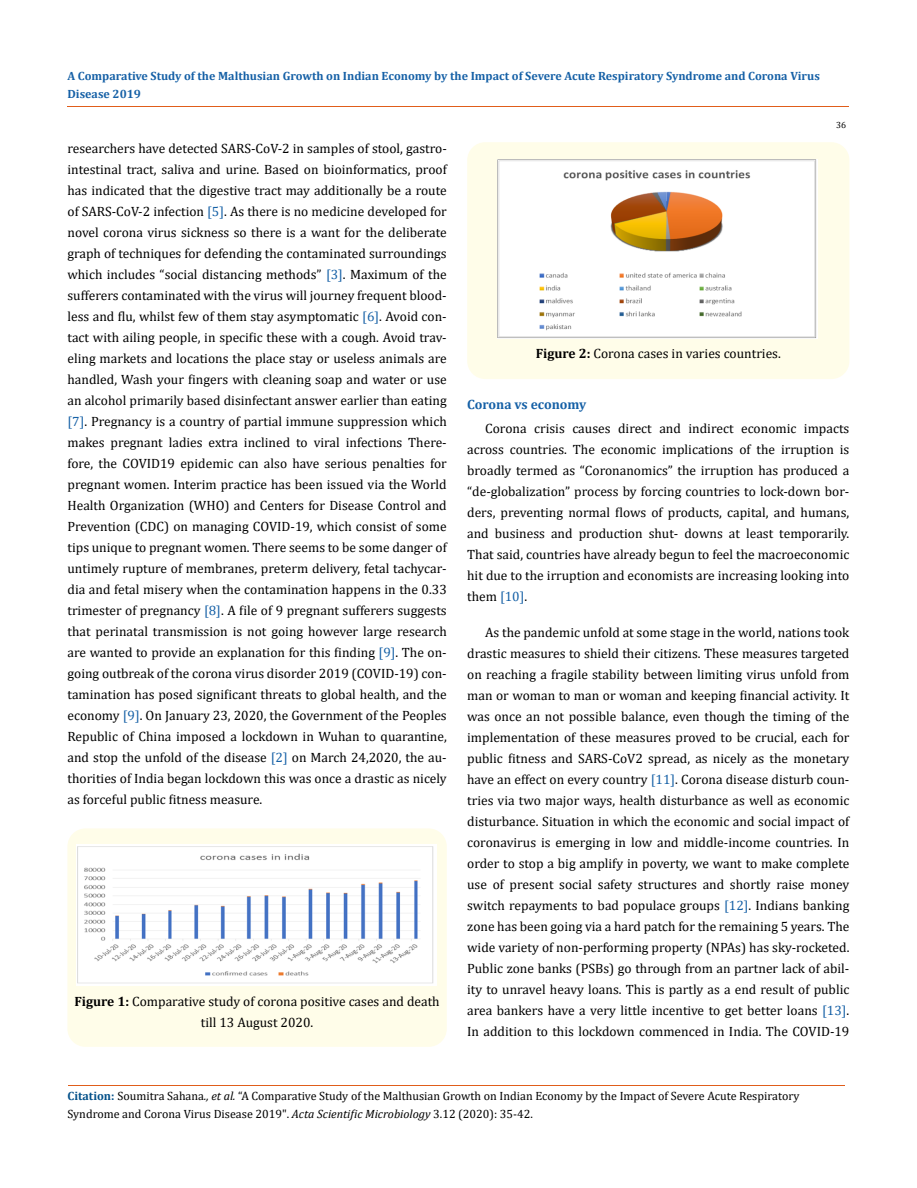
<style>
.page{position:relative;width:917px;height:1188px;background:#fff}
.page>*{position:absolute;margin:0;border:0;box-sizing:border-box;transform-origin:0 0}
.t1{font:13.5px/21px "Cambria";color:#000;text-align:justify}
.t2{font:700 13.5px "Cambria";color:#1560a6}
.t3{font:12px/18px "Cambria";color:#000}
.t4{font:700 12px/18px "Cambria";color:#1560a6}
.t5{font:9px "Cambria";color:#000}
.s1{color:#1560a6}
.s2{font-weight:700}
.s3{font-weight:700;color:#035089}
.s4{font-style:italic}
</style>
<div class="page">
<hr style="left:67px;top:106px;width:782px;height:1px;background:#e05d1a">
<div style="left:67px;top:828px;width:380px;height:219px;background:#fffde9;border-radius:18px"></div>
<img style="left:76px;top:845px;width:360px;height:141px">
<div style="left:467px;top:142px;width:382px;height:237px;background:#fffde9;border-radius:18px"></div>
<img style="left:498px;top:159px;width:319px;height:180px">
<hr style="left:69px;top:1085px;width:776px;height:1px;background:#e05d1a">
<p class="t4" style="left:67px;top:66px;width:753px">A Comparative Study of the Malthusian Growth on Indian Economy by the Impact of Severe Acute Respiratory Syndrome and Corona Virus<br>Disease 2019</p>
<p class="t5" style="left:836px;top:120px;width:11px">36</p>
<p class="t1" style="left:67px;top:138px;width:381px">researchers have detected SARS-CoV-2 in samples of stool, gastro&shy;intestinal tract, saliva and urine. Based on bioinformatics, proof has indicated that the digestive tract may additionally be a route of SARS-CoV-2 infection <span class="s1">[5]</span>. As there is no medicine developed for novel corona virus sickness so there is a want for the deliberate graph of techniques for defending the contaminated surroundings which includes “social distancing methods” <span class="s1">[3]</span>. Maximum of the sufferers contaminated with the virus will journey frequent blood&shy;less and flu, whilst few of them stay asymptomatic <span class="s1">[6]</span>. Avoid con&shy;tact with ailing people, in specific these with a cough. Avoid trav&shy;eling markets and locations the place stay or useless animals are handled, Wash your fingers with cleaning soap and water or use an alcohol primarily based disinfectant answer earlier than eating <span class="s1">[7]</span>. Pregnancy is a country of partial immune suppression which makes pregnant ladies extra inclined to viral infections There&shy;fore, the COVID19 epidemic can also have serious penalties for pregnant women. Interim practice has been issued via the World Health Organization (WHO) and Centers for Disease Control and Prevention (CDC) on managing COVID-19, which consist of some tips unique to pregnant women. There seems to be some danger of untimely rupture of membranes, preterm delivery, fetal tachycar&shy;dia and fetal misery when the contamination happens in the 0.33 trimester of pregnancy <span class="s1">[8]</span>. A file of 9 pregnant sufferers suggests that perinatal transmission is not going however large research are wanted to provide an explanation for this finding <span class="s1">[9]</span>. The on&shy;going outbreak of the corona virus disorder 2019 (COVID-19) con&shy;tamination has posed significant threats to global health, and the economy <span class="s1">[9]</span>. On January 23, 2020, the Government of the Peoples Republic of China imposed a lockdown in Wuhan to quarantine, and stop the unfold of the disease <span class="s1">[2]</span> on March 24,2020, the au&shy;thorities of India began lockdown this was once a drastic as nicely as forceful public fitness measure.</p>
<p class="t1" style="left:74px;top:991px;width:367px;text-align:center"><span class="s2">Figure 1:</span> Comparative study of corona positive cases and death till 13 August 2020.</p>
<p class="t1" style="left:535px;top:343px;width:247px"><span class="s2">Figure 2:</span> Corona cases in varies countries.</p>
<p class="t2" style="left:467px;top:394px;width:121px">Corona vs economy</p>
<p class="t1" style="left:467px;top:417px;width:384px;text-indent:18px">Corona crisis causes direct and indirect economic impacts across countries. The economic implications of the irruption is broadly termed as “Coronanomics” the irruption has produced a “de-globalization” process by forcing countries to lock-down bor&shy;ders, preventing normal flows of products, capital, and humans, and business and production shut- downs at least temporarily.<br>That said, countries have already begun to feel the macroeconomic hit due to the irruption and economists are increasing looking into them <span class="s1">[10]</span>.</p>
<p class="t1" style="left:467px;top:622px;width:384px;text-indent:18px">As the pandemic unfold at some stage in the world, nations took drastic measures to shield their citizens. These measures targeted on reaching a fragile stability between limiting virus unfold from man or woman to man or woman and keeping financial activity. It was once an not possible balance, even though the timing of the implementation of these measures proved to be crucial, each for public fitness and SARS-CoV2 spread, as nicely as the monetary have an effect on every country <span class="s1">[11]</span>. Corona disease disturb coun&shy;tries via two major ways, health disturbance as well as economic disturbance. Situation in which the economic and social impact of coronavirus is emerging in low and middle-income countries. In order to stop a big amplify in poverty, we want to make complete use of present social safety structures and shortly raise money switch repayments to bad populace groups <span class="s1">[12]</span>. Indians banking zone has been going via a hard patch for the remaining 5 years. The wide variety of non-performing property (NPAs) has sky-rocketed.<br>Public zone banks (PSBs) go through from an partner lack of abil&shy;ity to unravel heavy loans. This is partly as a end result of public area bankers have a very little incentive to get better loans <span class="s1">[13]</span>.<br>In addition to this lockdown commenced in India. The COVID-19</p>
<p class="t3" style="left:68px;top:1087px;width:733px"><span class="s3">Citation:</span> Soumitra Sahana<span class="s4">., et al.</span> “A Comparative Study of the Malthusian Growth on Indian Economy by the Impact of Severe Acute Respiratory<br>Syndrome and Corona Virus Disease 2019". <span class="s4">Acta Scientific Microbiology</span> 3.12 (2020): 35-42.</p>
</div>
